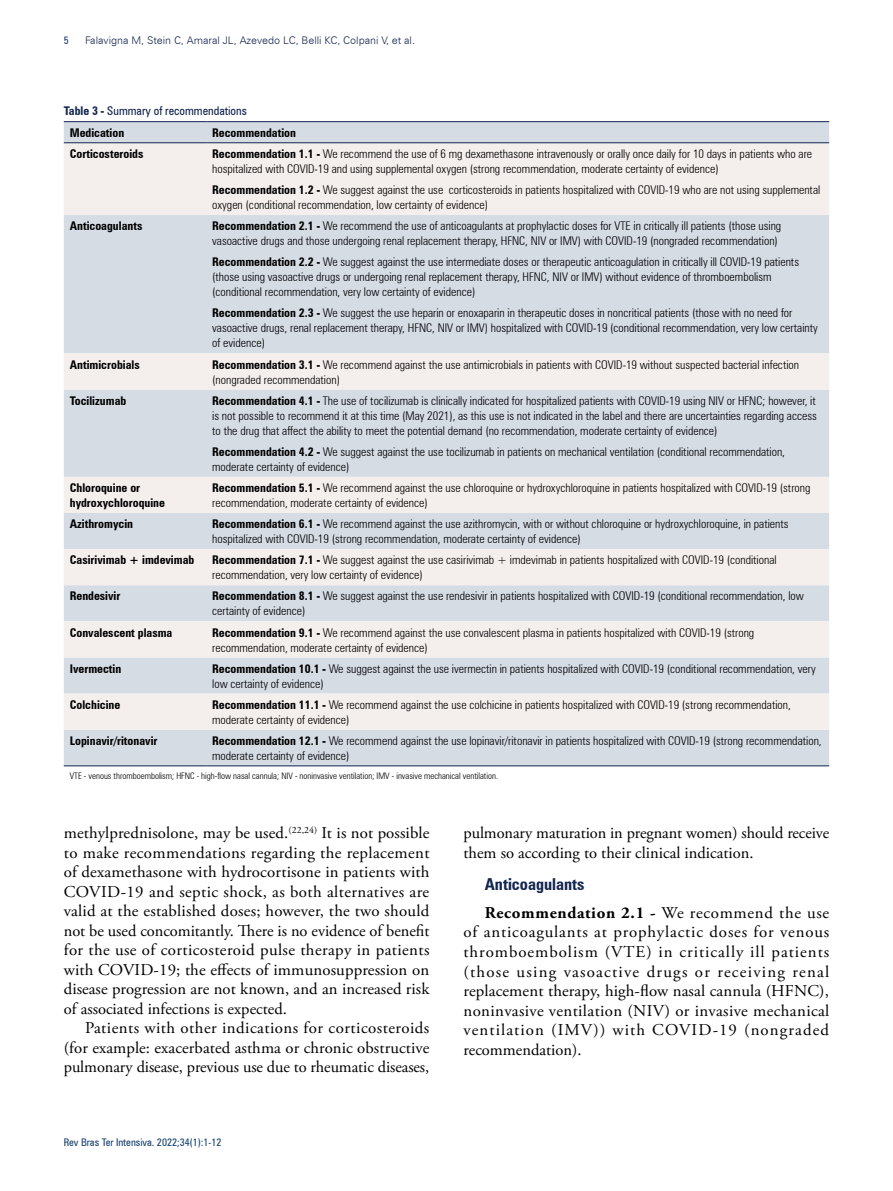
<style>
.page{position:relative;width:893px;height:1191px;background:#fff}
.page>*{position:absolute;margin:0;border:0;box-sizing:border-box;transform-origin:0 0}
.t1{font:16.5px/19.5px "Adobe Garamond Pro";color:#000;text-align:justify}
.t2{font:700 condensed 16.5px "Zurich BT";color:#12254f}
.t3{font:300 condensed 12px/15px "Zurich BT";color:#000}
.t4{font:700 condensed 12px/15px "Zurich BT";color:#000}
.t5{font:condensed 12px/21.3px "Zurich BT";color:#12254f}
.t6{font:300 10.5px "Zurich BT";color:#12254f}
.t7{font:condensed 10.5px "Zurich BT";color:#163f6d}
.t8{font:300 condensed 9px "Zurich BT";color:#000}
.s1{font-weight:700}
.s2{font-weight:700;color:#000}
</style>
<div class="page">
<div style="left:64px;top:122px;width:765px;height:643px;background:#d5dce4"></div>
<svg style="left:64px;top:143px;width:765px;height:586px;background:#e2e4e7"></svg>
<hr style="left:64px;top:121px;width:142px;height:1px;background:#12254f">
<hr style="left:206px;top:121px;width:623px;height:1px;background:#12254f">
<hr style="left:64px;top:142px;width:142px;height:1px;background:#12254f">
<hr style="left:206px;top:142px;width:623px;height:1px;background:#12254f">
<hr style="left:64px;top:765px;width:142px;height:1px;background:#12254f">
<hr style="left:206px;top:765px;width:623px;height:1px;background:#12254f">
<p class="t7" style="left:64px;top:34px;width:7px">5</p>
<p class="t6" style="left:85px;top:34px;width:331px">Falavigna M, Stein C, Amaral JL, Azevedo LC, Belli KC, Colpani V, et al.</p>
<p class="t5" style="left:70px;top:100px;width:179px;text-indent:-6px"><span class="s1">Table 3 -</span> Summary of recommendations<br><span class="s2">Medication</span></p>
<p class="t4" style="left:212px;top:125px;width:85px">Recommendation</p>
<p class="t4" style="left:70px;top:146px;width:75px">Corticosteroids</p>
<p class="t3" style="left:212px;top:146px;width:601px"><span class="s1">Recommendation 1.1 -</span> We recommend the use of 6 mg dexamethasone intravenously or orally once daily for 10 days in patients who are hospitalized with COVID-19 and using supplemental oxygen (strong recommendation, moderate certainty of evidence)</p>
<p class="t3" style="left:212px;top:182px;width:610px"><span class="s1">Recommendation 1.2 -</span> We suggest against the use corticosteroids in patients hospitalized with COVID-19 who are not using supplemental oxygen (conditional recommendation, low certainty of evidence)</p>
<p class="t4" style="left:70px;top:218px;width:74px">Anticoagulants</p>
<p class="t3" style="left:212px;top:218px;width:570px"><span class="s1">Recommendation 2.1 -</span> We recommend the use of anticoagulants at prophylactic doses for VTE in critically ill patients (those using vasoactive drugs and those undergoing renal replacement therapy, HFNC, NIV or IMV) with COVID-19 (nongraded recommendation)</p>
<p class="t3" style="left:212px;top:254px;width:588px"><span class="s1">Recommendation 2.2 -</span> We suggest against the use intermediate doses or therapeutic anticoagulation in critically ill COVID-19 patients (those using vasoactive drugs or undergoing renal replacement therapy, HFNC, NIV or IMV) without evidence of thromboembolism (conditional recommendation, very low certainty of evidence)</p>
<p class="t3" style="left:212px;top:305px;width:607px"><span class="s1">Recommendation 2.3 -</span> We suggest the use heparin or enoxaparin in therapeutic doses in noncritical patients (those with no need for vasoactive drugs, renal replacement therapy, HFNC, NIV or IMV) hospitalized with COVID-19 (conditional recommendation, very low certainty of evidence)</p>
<p class="t4" style="left:70px;top:357px;width:71px">Antimicrobials</p>
<p class="t3" style="left:212px;top:357px;width:588px"><span class="s1">Recommendation 3.1 -</span> We recommend against the use antimicrobials in patients with COVID-19 without suspected bacterial infection (nongraded recommendation)</p>
<p class="t4" style="left:70px;top:393px;width:58px">Tocilizumab</p>
<p class="t3" style="left:212px;top:393px;width:606px;text-align:justify"><span class="s1">Recommendation 4.1 -</span> The use of tocilizumab is clinically indicated for hospitalized patients with COVID-19 using NIV or HFNC; however, it is not possible to recommend it at this time (May 2021), as this use is not indicated in the label and there are uncertainties regarding access to the drug that affect the ability to meet the potential demand (no recommendation, moderate certainty of evidence)</p>
<p class="t3" style="left:212px;top:444px;width:574px"><span class="s1">Recommendation 4.2 -</span> We suggest against the use tocilizumab in patients on mechanical ventilation (conditional recommendation, moderate certainty of evidence)</p>
<p class="t4" style="left:70px;top:480px;width:97px">Chloroquine or hydroxychloroquine</p>
<p class="t3" style="left:212px;top:480px;width:600px"><span class="s1">Recommendation 5.1 -</span> We recommend against the use chloroquine or hydroxychloroquine in patients hospitalized with COVID-19 (strong recommendation, moderate certainty of evidence)</p>
<p class="t4" style="left:70px;top:516px;width:65px">Azithromycin</p>
<p class="t3" style="left:212px;top:516px;width:578px"><span class="s1">Recommendation 6.1 -</span> We recommend against the use azithromycin, with or without chloroquine or hydroxychloroquine, in patients hospitalized with COVID-19 (strong recommendation, moderate certainty of evidence)</p>
<p class="t4" style="left:70px;top:552px;width:126px">Casirivimab + imdevimab</p>
<p class="t3" style="left:212px;top:552px;width:566px"><span class="s1">Recommendation 7.1 -</span> We suggest against the use casirivimab + imdevimab in patients hospitalized with COVID-19 (conditional recommendation, very low certainty of evidence)</p>
<p class="t4" style="left:70px;top:588px;width:52px">Rendesivir</p>
<p class="t3" style="left:212px;top:588px;width:593px"><span class="s1">Recommendation 8.1 -</span> We suggest against the use rendesivir in patients hospitalized with COVID-19 (conditional recommendation, low certainty of evidence)</p>
<p class="t4" style="left:70px;top:624px;width:104px">Convalescent plasma</p>
<p class="t3" style="left:212px;top:624px;width:544px"><span class="s1">Recommendation 9.1 -</span> We recommend against the use convalescent plasma in patients hospitalized with COVID-19 (strong recommendation, moderate certainty of evidence)</p>
<p class="t4" style="left:70px;top:661px;width:53px">Ivermectin</p>
<p class="t3" style="left:212px;top:661px;width:605px"><span class="s1">Recommendation 10.1 -</span> We suggest against the use ivermectin in patients hospitalized with COVID-19 (conditional recommendation, very low certainty of evidence)</p>
<p class="t4" style="left:70px;top:697px;width:52px">Colchicine</p>
<p class="t3" style="left:212px;top:697px;width:580px"><span class="s1">Recommendation 11.1 -</span> We recommend against the use colchicine in patients hospitalized with COVID-19 (strong recommendation, moderate certainty of evidence)</p>
<p class="t4" style="left:70px;top:733px;width:89px">Lopinavir/ritonavir</p>
<p class="t3" style="left:212px;top:733px;width:611px"><span class="s1">Recommendation 12.1 -</span> We recommend against the use lopinavir/ritonavir in patients hospitalized with COVID-19 (strong recommendation, moderate certainty of evidence)</p>
<p class="t8" style="left:70px;top:770px;width:430px">VTE - venous thromboembolism; HFNC - high-flow nasal cannula; NIV - noninvasive ventilation; IMV - invasive mechanical ventilation.</p>
<p class="t1" style="left:64px;top:823px;width:367px">methylprednisolone, may be used.<sup>(22,24)</sup> It is not possible to make recommendations regarding the replacement of dexamethasone with hydrocortisone in patients with COVID-19 and septic shock, as both alternatives are valid at the established doses; however, the two should not be used concomitantly. There is no evidence of benefit for the use of corticosteroid pulse therapy in patients with COVID-19; the effects of immunosuppression on disease progression are not known, and an increased risk of associated infections is expected.</p>
<h1 class="t1" style="left:64px;top:1018px;width:367px;text-indent:21px">Patients with other indications for corticosteroids (for example: exacerbated asthma or chronic obstructive pulmonary disease, previous use due to rheumatic diseases,</h1>
<p class="t7" style="left:64px;top:1135px;width:159px">Rev Bras Ter Intensiva. 2022;34(1):1-12</p>
<h1 class="t1" style="left:463px;top:823px;width:367px">pulmonary maturation in pregnant women) should receive them so according to their clinical indication.</h1>
<h1 class="t2" style="left:485px;top:874px;width:101px">Anticoagulants</h1>
<p class="t1" style="left:463px;top:903px;width:367px;text-indent:21px"><span class="s1">Recommendation 2.1 -</span> We recommend the use of anticoagulants at prophylactic doses for venous thromboembolism (VTE) in critically ill patients (those using vasoactive drugs or receiving renal replacement therapy, high-flow nasal cannula (HFNC), noninvasive ventilation (NIV) or invasive mechanical ventilation (IMV)) with COVID-19 (nongraded recommendation).</p>
</div>
